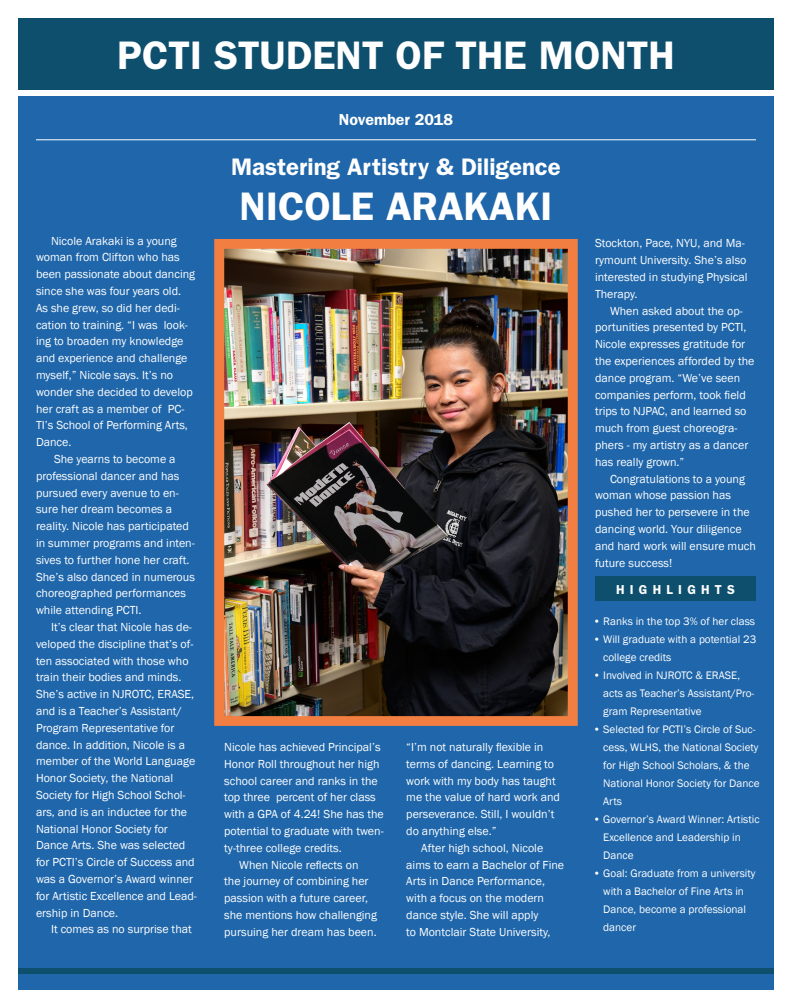
<style>
.page{position:relative;width:792px;height:1008px;background:#fff}
.page>*{position:absolute;margin:0;border:0;box-sizing:border-box;transform-origin:0 0}
.t1{font:600 40px "Franklin Gothic LT";color:#fff}
.t2{font:600 24px "Franklin Gothic LT";color:#fff}
.t3{font:600 16px "Franklin Gothic LT";color:#fff}
.t4{font:600 13px "Franklin Gothic LT";letter-spacing:.4em;color:#fff}
.t5{font:12px/16.8px "Franklin Gothic";color:#fff}
.t6{font:11.2px/18px "Franklin Gothic";color:#fff}
</style>
<div class="page">
<div style="left:18px;top:97px;width:756px;height:893px;background:#1f66aa"></div>
<div style="left:18px;top:18px;width:756px;height:71px;background:#0e4f6d"></div>
<img style="left:214px;top:239px;width:364px;height:487px">
<div style="left:18px;top:969px;width:756px;height:5px;background:#0e4f6d"></div>
<hr style="left:36px;top:139px;width:720px;height:1px;background:#fff">
<div style="left:596px;top:577px;width:160px;height:24px;background:#0e4f6d"></div>
<p class="t1" style="left:117px;top:32px;width:559px">PCTI STUDENT OF THE MONTH</p>
<p class="t3" style="left:339px;top:110px;width:116px">November 2018</p>
<p class="t2" style="left:231px;top:153px;width:331px">Mastering Artistry &amp; Diligence</p>
<p class="t5" style="left:36px;top:232px;width:161px;text-indent:15px">Nicole Arakaki is a young woman from Clifton who has been passionate about dancing since she was four years old.<br>As she grew, so did her dedi&shy;cation to training. “I was look&shy;ing to broaden my knowledge and experience and challenge myself,” Nicole says. It’s no wonder she decided to develop her craft as a member of PC-<br>TI’s School of Performing Arts,<br>Dance.</p>
<p class="t5" style="left:36px;top:451px;width:160px;text-indent:18px">She yearns to become a professional dancer and has pursued every avenue to en&shy;sure her dream becomes a reality. Nicole has participated in summer programs and inten&shy;sives to further hone her craft.<br>She’s also danced in numerous choreographed performances while attending PCTI.</p>
<p class="t5" style="left:36px;top:619px;width:162px;text-indent:15px">It’s clear that Nicole has de&shy;veloped the discipline that’s of&shy;ten associated with those who train their bodies and minds.<br>She’s active in NJROTC, ERASE, and is a Teacher’s Assistant/<br>Program Representative for dance. In addition, Nicole is a member of the World Language<br>Honor Society, the National<br>Society for High School Schol&shy;ars, and is an inductee for the<br>National Honor Society for<br>Dance Arts. She was selected for PCTI’s Circle of Success and was a Governor’s Award winner for Artistic Excellence and Lead&shy;ership in Dance.</p>
<p class="t5" style="left:51px;top:921px;width:142px">It comes as no surprise that</p>
<p class="t1" style="left:240px;top:182px;width:314px">NICOLE ARAKAKI</p>
<p class="t5" style="left:224px;top:739px;width:161px">Nicole has achieved Principal’s<br>Honor Roll throughout her high school career and ranks in the top three percent of her class with a GPA of 4.24! She has the potential to graduate with twen&shy;ty-three college credits.</p>
<p class="t5" style="left:224px;top:857px;width:154px;text-indent:15px">When Nicole reflects on the journey of combining her passion with a future career, she mentions how challenging pursuing her dream has been.</p>
<p class="t5" style="left:406px;top:739px;width:155px">“I’m not naturally flexible in terms of dancing. Learning to work with my body has taught me the value of hard work and perseverance. Still, I wouldn’t do anything else.”</p>
<p class="t5" style="left:406px;top:840px;width:159px;text-indent:15px">After high school, Nicole aims to earn a Bachelor of Fine<br>Arts in Dance Performance, with a focus on the modern dance style. She will apply<br>to Montclair State University,</p>
<p class="t5" style="left:595px;top:235px;width:154px">Stockton, Pace, NYU, and Ma&shy;rymount University. She’s also interested in studying Physical<br>Therapy.</p>
<p class="t5" style="left:595px;top:302px;width:161px;text-indent:15px">When asked about the op&shy;portunities presented by PCTI,<br>Nicole expresses gratitude for the experiences afforded by the dance program. “We’ve seen companies perform, took field trips to NJPAC, and learned so much from guest choreogra&shy;phers - my artistry as a dancer has really grown.”</p>
<p class="t5" style="left:595px;top:470px;width:162px;text-indent:15px">Congratulations to a young woman whose passion has pushed her to persevere in the dancing world. Your diligence and hard work will ensure much future success!</p>
<p class="t4" style="left:616px;top:582px;width:120px">HIGHLIGHTS</p>
<p class="t6" style="left:593px;top:613px;width:164px">• Ranks in the top 3% of her class</p>
<p class="t6" style="left:603px;top:631px;width:155px;text-indent:-10px">• Will graduate with a potential 23 college credits</p>
<p class="t6" style="left:603px;top:667px;width:153px;text-indent:-10px">• Involved in NJROTC &amp; ERASE, acts as Teacher’s Assistant/Pro&shy;gram Representative</p>
<p class="t6" style="left:603px;top:721px;width:158px;text-indent:-10px">• Selected for PCTI’s Circle of Suc&shy;cess, WLHS, the National Society for High School Scholars, &amp; the<br>National Honor Society for Dance<br>Arts</p>
<p class="t6" style="left:603px;top:811px;width:158px;text-indent:-10px">• Governor’s Award Winner: Artistic<br>Excellence and Leadership in<br>Dance</p>
<p class="t6" style="left:603px;top:865px;width:154px;text-indent:-10px">• Goal: Graduate from a university with a Bachelor of Fine Arts in<br>Dance, become a professional dancer</p>
</div>
